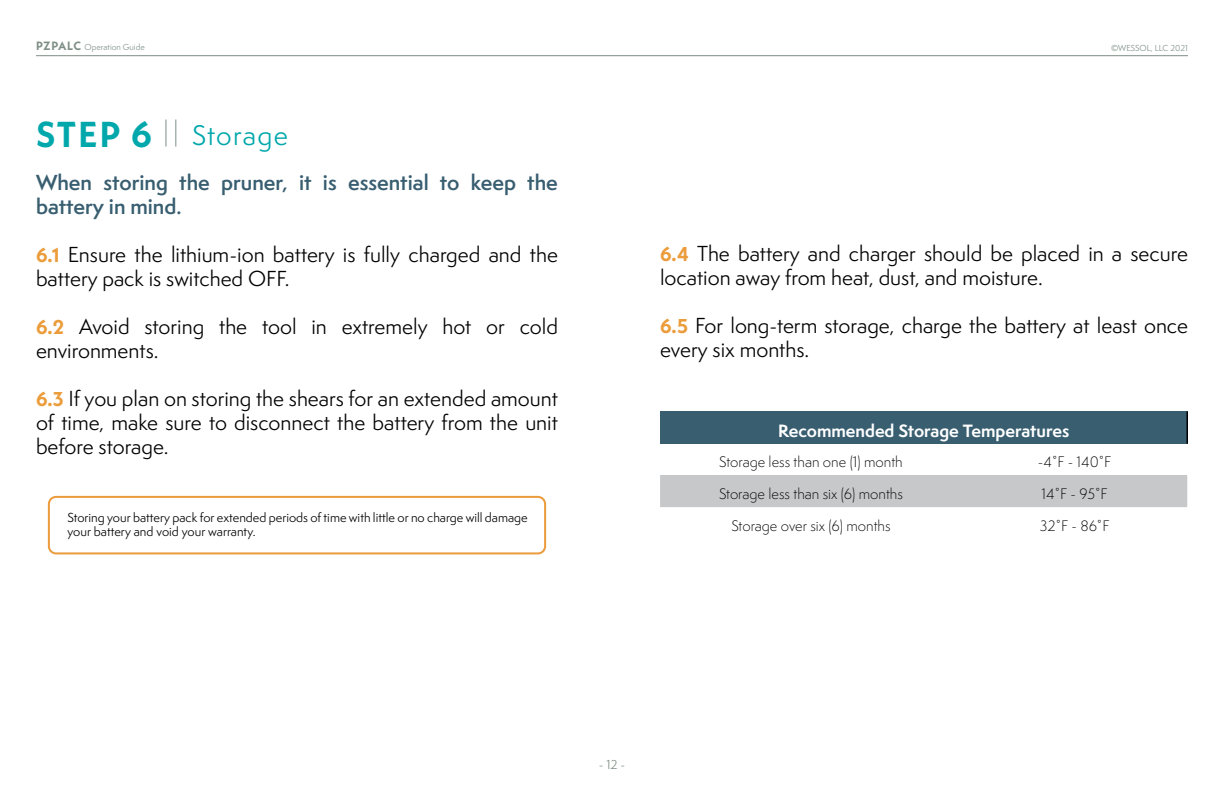
<style>
.page{position:relative;width:1224px;height:792px;background:#fff}
.page>*{position:absolute;margin:0;border:0;box-sizing:border-box;transform-origin:0 0}
.t1{font:26px "Semplicita Pro";letter-spacing:.045em;color:#00a7ab}
.t2{font:20px/24px "Semplicita Pro";color:#000}
.t3{font:600 20px/24px "Semplicita Pro";color:#385e70}
.t4{font:700 16.4px "Semplicita Pro";color:#fff}
.t5{font:300 14px "Semplicita Pro";color:#000}
.t6{font:12px/14.4px "Semplicita Pro";color:#000}
.t7{font:12px "Semplicita Pro";color:#7e8f86}
.t8{font:8px "Semplicita Pro";color:#7e8f86}
.s1{font-family:"Neue Kabel";font-weight:700;font-size:12px}
.s2{font-family:"Neue Kabel";font-weight:700;font-size:36px}
.s3{font-family:"Neue Kabel";font-weight:700;color:#eb9c3b}
</style>
<div class="page">
<hr style="left:36px;top:55px;width:1152px;height:1px;background:#7e8f86">
<svg style="left:165px;top:120px;width:1px;height:27px"></svg>
<svg style="left:175px;top:120px;width:1px;height:27px"></svg>
<div style="left:48px;top:496px;width:498px;height:58px;border:2px solid #eb9b3b;border-radius:7px"></div>
<div style="left:660px;top:412px;width:527px;height:32px;background:#385e70"></div>
<div style="left:660px;top:475px;width:527px;height:32px;background:#c7c8ca"></div>
<hr style="left:1187px;top:412px;width:1px;height:32px;background:#000">
<p class="t8" style="left:36px;top:42px;width:110px"><span class="s1">PZPALC</span> Operation Guide</p>
<p class="t8" style="left:1111px;top:42px;width:78px">©WESSOL, LLC 2021</p>
<h1 class="t1" style="left:36px;top:116px;width:253px"><span class="s2">STEP 6</span> Storage</h1>
<p class="t3" style="left:36px;top:170px;width:523px">When storing the pruner, it is essential to keep the battery in mind.</p>
<p class="t2" style="left:36px;top:242px;width:523px"><span class="s3">6.1</span> Ensure the lithium-ion battery is fully charged and the battery pack is switched OFF.</p>
<p class="t2" style="left:36px;top:314px;width:524px"><span class="s3">6.2</span> Avoid storing the tool in extremely hot or cold environments.</p>
<p class="t2" style="left:36px;top:386px;width:523px;text-align:justify"><span class="s3">6.3</span> If you plan on storing the shears for an extended amount of time, make sure to disconnect the battery from the unit before storage.</p>
<p class="t6" style="left:67px;top:510px;width:462px">Storing your battery pack for extended periods of time with little or no charge will damage your battery and void your warranty.</p>
<p class="t2" style="left:660px;top:241px;width:529px"><span class="s3">6.4</span> The battery and charger should be placed in a secure location away from heat, dust, and moisture.</p>
<p class="t2" style="left:660px;top:313px;width:529px"><span class="s3">6.5</span> For long-term storage, charge the battery at least once every six months.</p>
<p class="t4" style="left:778px;top:418px;width:293px">Recommended Storage Temperatures</p>
<p class="t5" style="left:719px;top:452px;width:185px">Storage less than one (1) month</p>
<p class="t5" style="left:1038px;top:452px;width:75px">-4˚F - 140˚F</p>
<p class="t5" style="left:719px;top:484px;width:185px">Storage less than six (6) months</p>
<p class="t5" style="left:1042px;top:484px;width:67px">14˚F - 95˚F</p>
<p class="t5" style="left:731px;top:516px;width:161px">Storage over six (6) months</p>
<p class="t5" style="left:1040px;top:516px;width:71px">32˚F - 86˚F</p>
<p class="t7" style="left:599px;top:757px;width:28px">- 12 -</p>
</div>
